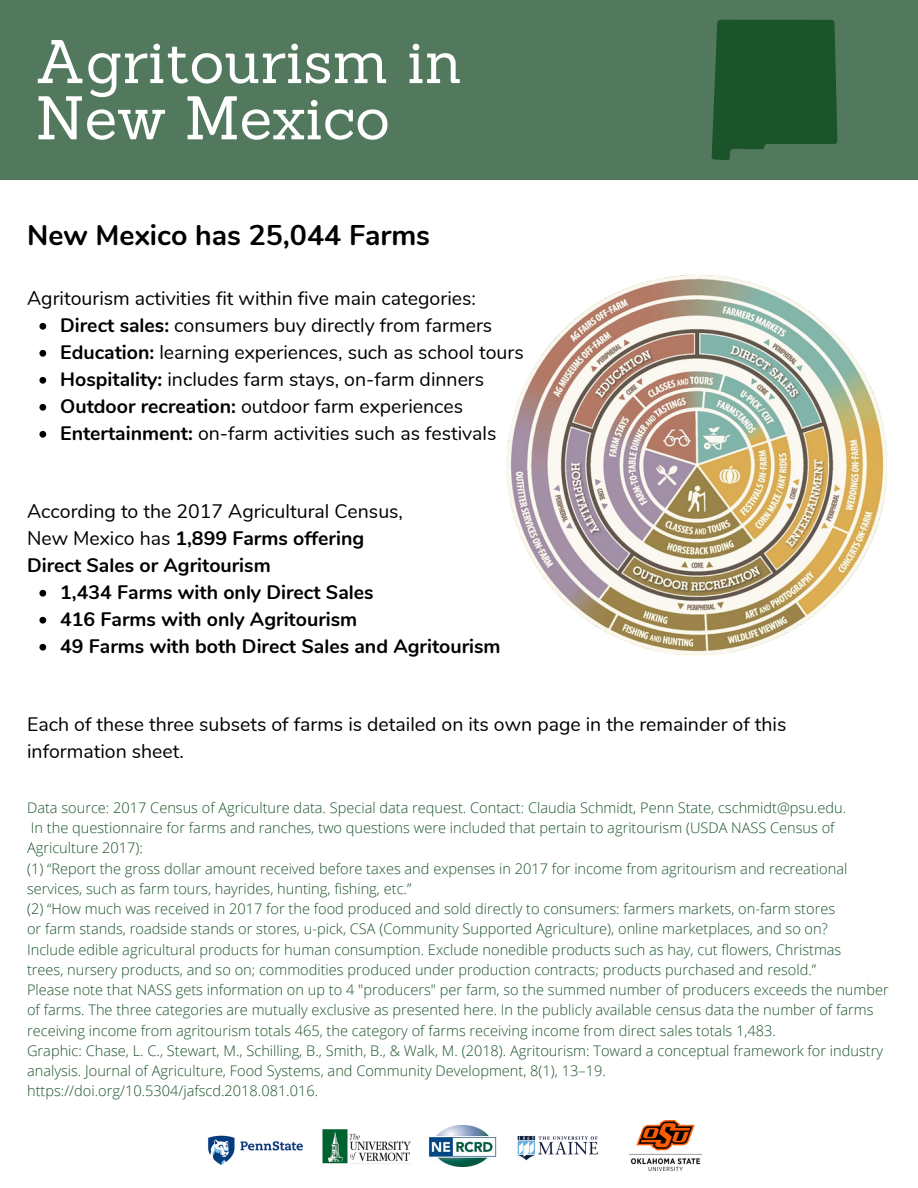
<style>
.page{position:relative;width:918px;height:1188px;background:#fff}
.page>*{position:absolute;margin:0;border:0;box-sizing:border-box;transform-origin:0 0}
.t1{font:60px "Sanchez";color:#fff}
.t2{font:700 28.5px "Nunito";color:#000}
.t3{font:19.5px/27px "Nunito";color:#000}
.t4{font:700 19.5px "Nunito";color:#000}
.t5{font:300 14.55px/20.2px "Open Sans";color:#1b542b}
.s1{font-weight:700}
.s2{font-weight:400}
</style>
<div class="page">
<div style="left:0;top:0;width:918px;height:180px;background:#52795d"></div>
<img style="left:507px;top:275px;width:381px;height:381px">
<img style="left:208px;top:1135px;width:95px;height:30px">
<img style="left:322px;top:1129px;width:89px;height:35px">
<img style="left:629px;top:1121px;width:73px;height:49px">
<img style="left:429px;top:1125px;width:67px;height:42px">
<img style="left:517px;top:1136px;width:82px;height:25px">
<svg style="left:712px;top:20px;width:125px;height:140px;background:#215830"></svg>
<svg style="left:39px;top:590px;width:7px;height:7px"></svg>
<svg style="left:39px;top:617px;width:7px;height:7px"></svg>
<svg style="left:39px;top:644px;width:7px;height:7px"></svg>
<svg style="left:39px;top:323px;width:7px;height:7px"></svg>
<svg style="left:39px;top:350px;width:7px;height:7px"></svg>
<svg style="left:39px;top:377px;width:7px;height:7px"></svg>
<svg style="left:39px;top:404px;width:7px;height:7px"></svg>
<svg style="left:39px;top:431px;width:7px;height:7px"></svg>
<p class="t1" style="left:36px;top:23px;width:428px">Agritourism in</p>
<p class="t1" style="left:36px;top:79px;width:356px">New Mexico</p>
<p class="t2" style="left:27px;top:216px;width:405px">New Mexico has 25,044 Farms</p>
<p class="t3" style="left:27px;top:285px;width:450px">Agritourism activities fit within five main categories:</p>
<p class="t3" style="left:60px;top:312px;width:434px"><span class="s1">Direct sales:</span> consumers buy directly from farmers</p>
<p class="t3" style="left:60px;top:339px;width:465px"><span class="s1">Education:</span> learning experiences, such as school tours</p>
<p class="t3" style="left:60px;top:366px;width:425px"><span class="s1">Hospitality:</span> includes farm stays, on-farm dinners</p>
<p class="t3" style="left:60px;top:393px;width:405px"><span class="s1">Outdoor recreation:</span> outdoor farm experiences</p>
<p class="t3" style="left:60px;top:420px;width:438px"><span class="s1">Entertainment:</span> on-farm activities such as festivals</p>
<p class="t3" style="left:27px;top:498px;width:378px">According to the 2017 Agricultural Census,</p>
<p class="t4" style="left:27px;top:525px;width:339px"><span class="s2">New Mexico has</span> 1,899 Farms offering</p>
<p class="t4" style="left:27px;top:552px;width:245px">Direct Sales or Agritourism</p>
<p class="t4" style="left:60px;top:579px;width:315px">1,434 Farms with only Direct Sales</p>
<p class="t4" style="left:60px;top:606px;width:299px">416 Farms with only Agritourism</p>
<p class="t4" style="left:60px;top:633px;width:442px">49 Farms with both Direct Sales and Agritourism</p>
<p class="t3" style="left:27px;top:711px;width:761px">Each of these three subsets of farms is detailed on its own page in the remainder of this information sheet.</p>
<p class="t5" style="left:27px;top:797px;width:821px">Data source: 2017 Census of Agriculture data. Special data request. Contact: Claudia Schmidt, Penn State, cschmidt@psu.edu.</p>
<p class="t5" style="left:31px;top:817px;width:805px">In the questionnaire for farms and ranches, two questions were included that pertain to agritourism (USDA NASS Census of</p>
<p class="t5" style="left:27px;top:838px;width:117px">Agriculture 2017):</p>
<p class="t5" style="left:27px;top:858px;width:822px">(1) “Report the gross dollar amount received before taxes and expenses in 2017 for income from agritourism and recreational</p>
<p class="t5" style="left:27px;top:878px;width:386px">services, such as farm tours, hayrides, hunting, fishing, etc.”</p>
<p class="t5" style="left:27px;top:898px;width:810px">(2) “How much was received in 2017 for the food produced and sold directly to consumers: farmers markets, on-farm stores</p>
<p class="t5" style="left:27px;top:919px;width:802px">or farm stands, roadside stands or stores, u-pick, CSA (Community Supported Agriculture), online marketplaces, and so on?</p>
<p class="t5" style="left:27px;top:939px;width:816px">Include edible agricultural products for human consumption. Exclude nonedible products such as hay, cut flowers, Christmas</p>
<p class="t5" style="left:27px;top:959px;width:791px">trees, nursery products, and so on; commodities produced under production contracts; products purchased and resold.”</p>
<p class="t5" style="left:27px;top:979px;width:863px">Please note that NASS gets information on up to 4 "producers" per farm, so the summed number of producers exceeds the number of farms. The three categories are mutually exclusive as presented here. In the publicly available census data the number of farms receiving income from agritourism totals 465, the category of farms receiving income from direct sales totals 1,483.</p>
<p class="t5" style="left:27px;top:1040px;width:858px">Graphic: Chase, L. C., Stewart, M., Schilling, B., Smith, B., &amp; Walk, M. (2018). Agritourism: Toward a conceptual framework for industry analysis. Journal of Agriculture, Food Systems, and Community Development, 8(1), 13–19. https://doi.org/10.5304/jafscd.2018.081.016.</p>
</div>
